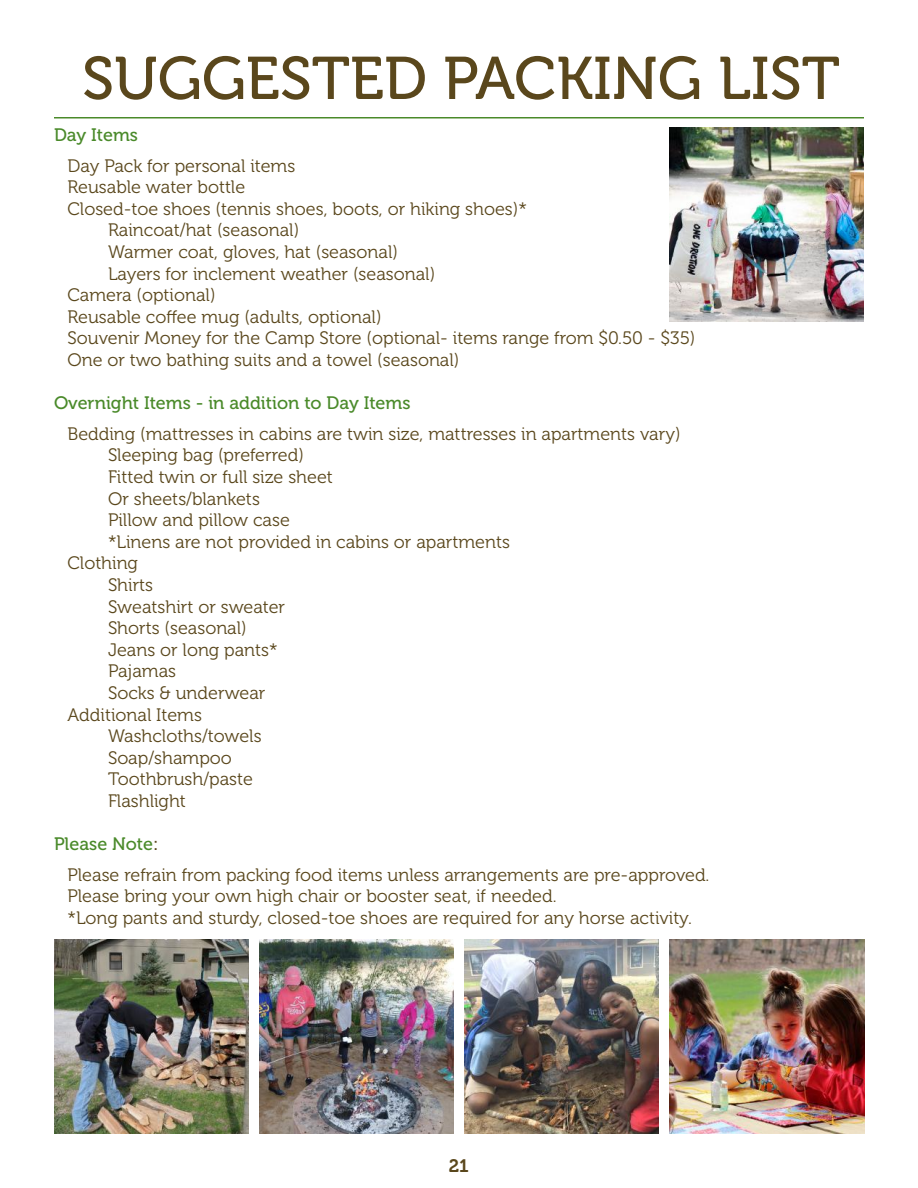
<style>
.page{position:relative;width:918px;height:1188px;background:#fff}
.page>*{position:absolute;margin:0;border:0;box-sizing:border-box;transform-origin:0 0}
.t1{font:60px "Museo 500";color:#5a471c}
.t2{font:18px/21.6px "Museo 300";color:#5a471c}
.t3{font:18px "Museo 500";color:#4a8a2a}
.t4{font:18px "Museo 700";color:#5a471c}
.s1{color:#5a471c}
</style>
<div class="page">
<hr style="left:54px;top:117px;width:810px;height:1px;background:#4a8a2a">
<img style="left:670px;top:127px;width:194px;height:195px">
<img style="left:54px;top:940px;width:194px;height:194px">
<img style="left:464px;top:940px;width:195px;height:194px">
<img style="left:259px;top:940px;width:195px;height:194px">
<img style="left:670px;top:940px;width:194px;height:194px">
<h1 class="t1" style="left:82px;top:45px;width:759px">SUGGESTED PACKING LIST</h1>
<p class="t3" style="left:54px;top:125px;width:86px">Day Items</p>
<p class="t2" style="left:68px;top:155px;width:229px">Day Pack for personal items</p>
<p class="t2" style="left:68px;top:177px;width:179px">Reusable water bottle</p>
<p class="t2" style="left:68px;top:198px;width:461px">Closed-toe shoes (tennis shoes, boots, or hiking shoes)*</p>
<p class="t2" style="left:108px;top:220px;width:193px">Raincoat/hat (seasonal)</p>
<p class="t2" style="left:108px;top:241px;width:291px">Warmer coat, gloves, hat (seasonal)</p>
<p class="t2" style="left:108px;top:263px;width:329px">Layers for inclement weather (seasonal)</p>
<p class="t2" style="left:68px;top:285px;width:150px">Camera (optional)</p>
<p class="t2" style="left:68px;top:306px;width:316px">Reusable coffee mug (adults, optional)</p>
<p class="t2" style="left:68px;top:328px;width:629px">Souvenir Money for the Camp Store (optional- items range from $0.50 - $35)</p>
<p class="t2" style="left:68px;top:349px;width:393px">One or two bathing suits and a towel (seasonal)</p>
<p class="t3" style="left:54px;top:393px;width:358px">Overnight Items - in addition to Day Items</p>
<p class="t2" style="left:68px;top:423px;width:615px">Bedding (mattresses in cabins are twin size, mattresses in apartments vary)</p>
<p class="t2" style="left:108px;top:445px;width:197px">Sleeping bag (preferred)</p>
<p class="t2" style="left:108px;top:466px;width:226px">Fitted twin or full size sheet</p>
<p class="t2" style="left:108px;top:488px;width:153px">Or sheets/blankets</p>
<p class="t2" style="left:108px;top:510px;width:183px">Pillow and pillow case</p>
<p class="t2" style="left:108px;top:531px;width:403px">*Linens are not provided in cabins or apartments</p>
<p class="t2" style="left:68px;top:553px;width:72px">Clothing</p>
<p class="t2" style="left:108px;top:574px;width:47px">Shirts</p>
<p class="t2" style="left:108px;top:596px;width:179px">Sweatshirt or sweater</p>
<p class="t2" style="left:108px;top:618px;width:140px">Shorts (seasonal)</p>
<p class="t2" style="left:108px;top:639px;width:171px">Jeans or long pants*</p>
<p class="t2" style="left:108px;top:661px;width:70px">Pajamas</p>
<p class="t2" style="left:108px;top:682px;width:159px">Socks &amp; underwear</p>
<p class="t2" style="left:68px;top:704px;width:136px">Additional Items</p>
<p class="t2" style="left:108px;top:726px;width:155px">Washcloths/towels</p>
<p class="t2" style="left:108px;top:747px;width:125px">Soap/shampoo</p>
<p class="t2" style="left:108px;top:769px;width:146px">Toothbrush/paste</p>
<p class="t2" style="left:108px;top:790px;width:79px">Flashlight</p>
<p class="t3" style="left:54px;top:834px;width:106px">Please Note<span class="s1">:</span></p>
<p class="t2" style="left:68px;top:864px;width:643px">Please refrain from packing food items unless arrangements are pre-approved.<br>Please bring your own high chair or booster seat, if needed.<br>*Long pants and sturdy, closed-toe shoes are required for any horse activity.</p>
<p class="t4" style="left:449px;top:1156px;width:22px">21</p>
</div>
